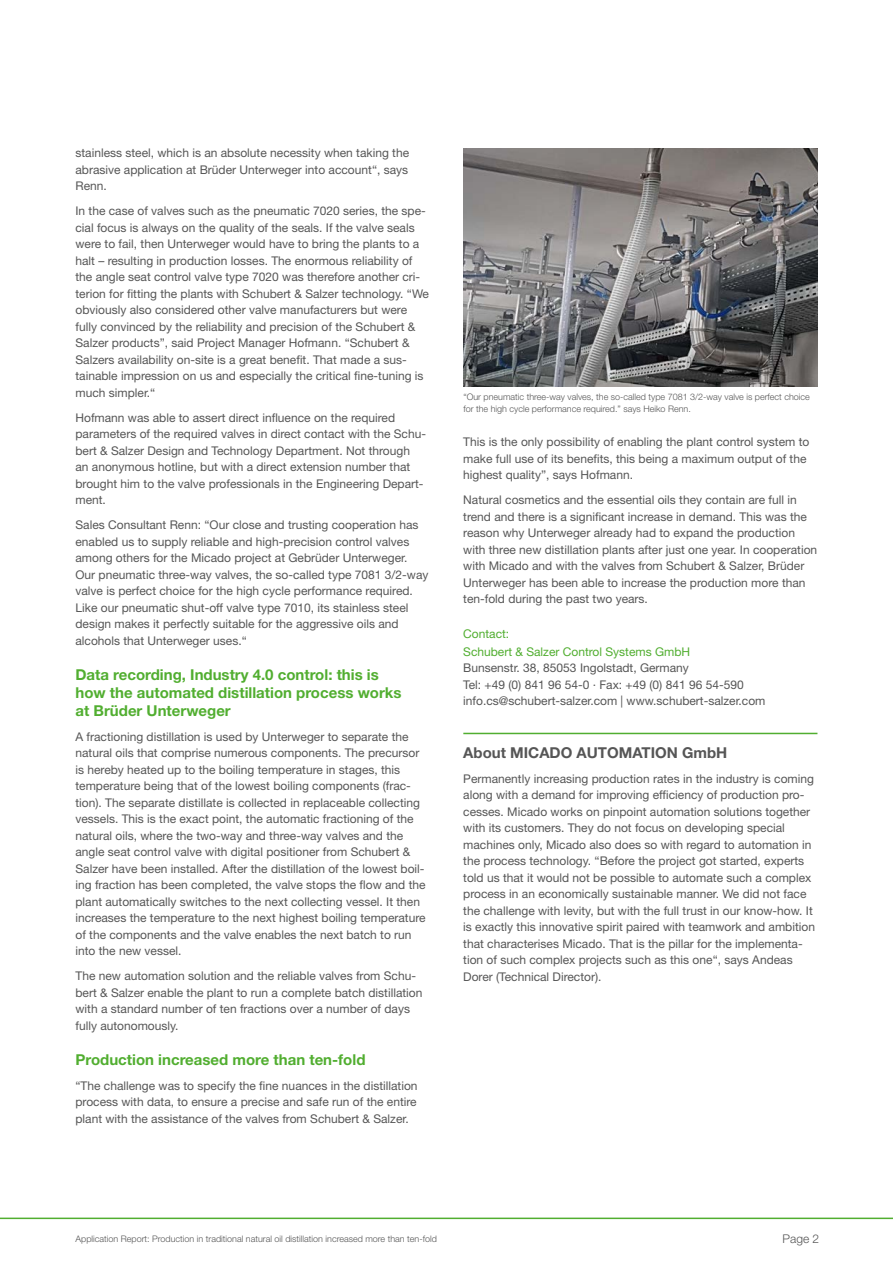
<style>
.page{position:relative;width:893px;height:1263px;background:#fff}
.page>*{position:absolute;margin:0;border:0;box-sizing:border-box;transform-origin:0 0}
.t1{font:700 15px/18px "Helvetica Neue LT Std";color:#51ae30}
.t2{font:700 15px "Helvetica Neue LT Std";color:#565656}
.t3{font:12px/16.5px "Helvetica Neue LT Std";color:#565656}
.t4{font:12px "Helvetica Neue LT Std";color:#51ae30}
.t5{font:300 12px "Helvetica Neue LT Std";color:#565656}
.t6{font:300 9px/12px "Helvetica Neue LT Std";color:#565656}
</style>
<div class="page">
<hr style="left:0;top:1217px;width:893px;height:2px;background:#51ae30">
<img style="left:463px;top:149px;width:354px;height:237px">
<hr style="left:463px;top:733px;width:354px;height:1px;background:#51ae30">
<p class="t3" style="left:76px;top:145px;width:335px;text-align:justify">stainless steel, which is an absolute necessity when taking the abrasive application at Brüder Unterweger into account“, says Renn.</p>
<p class="t3" style="left:76px;top:203px;width:355px">In the case of valves such as the pneumatic 7020 series, the spe&shy;cial focus is always on the quality of the seals. If the valve seals were to fail, then Unterweger would have to bring the plants to a halt – resulting in production losses. The enormous reliability of the angle seat control valve type 7020 was therefore another cri&shy;terion for fitting the plants with Schubert &amp; Salzer technology. “We obviously also considered other valve manufacturers but were fully convinced by the reliability and precision of the Schubert &amp; Salzer products”, said Project Manager Hofmann. “Schubert &amp; Salzers availability on-site is a great benefit. That made a sus&shy;tainable impression on us and especially the critical fine-tuning is much simpler.“</p>
<p class="t3" style="left:76px;top:409px;width:352px">Hofmann was able to assert direct influence on the required parameters of the required valves in direct contact with the Schu&shy;bert &amp; Salzer Design and Technology Department. Not through an anonymous hotline, but with a direct extension number that brought him to the valve professionals in the Engineering Depart&shy;ment.</p>
<p class="t3" style="left:76px;top:517px;width:354px">Sales Consultant Renn: “Our close and trusting cooperation has enabled us to supply reliable and high-precision control valves among others for the Micado project at Gebrüder Unterweger.<br>Our pneumatic three-way valves, the so-called type 7081 3/2-way valve is perfect choice for the high cycle performance required.<br>Like our pneumatic shut-off valve type 7010, its stainless steel design makes it perfectly suitable for the aggressive oils and alcohols that Unterweger uses.“</p>
<p class="t1" style="left:76px;top:665px;width:328px">Data recording, Industry 4.0 control: this is how the automated distillation process works at Brüder Unterweger</p>
<p class="t3" style="left:76px;top:728px;width:352px">A fractioning distillation is used by Unterweger to separate the natural oils that comprise numerous components. The precursor is hereby heated up to the boiling temperature in stages, this temperature being that of the lowest boiling components (frac&shy;tion). The separate distillate is collected in replaceable collecting vessels. This is the exact point, the automatic fractioning of the natural oils, where the two-way and three-way valves and the angle seat control valve with digital positioner from Schubert &amp; Salzer have been installed. After the distillation of the lowest boil&shy;ing fraction has been completed, the valve stops the flow and the plant automatically switches to the next collecting vessel. It then increases the temperature to the next highest boiling temperature of the components and the valve enables the next batch to run into the new vessel.</p>
<p class="t3" style="left:76px;top:968px;width:348px">The new automation solution and the reliable valves from Schu&shy;bert &amp; Salzer enable the plant to run a complete batch distillation with a standard number of ten fractions over a number of days fully autonomously.</p>
<p class="t1" style="left:76px;top:1050px;width:291px">Production increased more than ten-fold</p>
<p class="t3" style="left:76px;top:1077px;width:344px;text-align:justify">“The challenge was to specify the fine nuances in the distillation process with data, to ensure a precise and safe run of the entire plant with the assistance of the valves from Schubert &amp; Salzer.</p>
<p class="t6" style="left:463px;top:391px;width:348px">“Our pneumatic three-way valves, the so-called type 7081 3/2-way valve is perfect choice for the high cycle performance required.” says Heiko Renn.</p>
<p class="t3" style="left:463px;top:434px;width:348px">This is the only possibility of enabling the plant control system to make full use of its benefits, this being a maximum output of the highest quality”, says Hofmann.</p>
<p class="t3" style="left:463px;top:492px;width:356px">Natural cosmetics and the essential oils they contain are full in trend and there is a significant increase in demand. This was the reason why Unterweger already had to expand the production with three new distillation plants after just one year. In cooperation with Micado and with the valves from Schubert &amp; Salzer, Brüder Unterweger has been able to increase the production more than ten-fold during the past two years.</p>
<p class="t4" style="left:463px;top:626px;width:48px">Contact:</p>
<p class="t4" style="left:463px;top:644px;width:228px">Schubert &amp; Salzer Control Systems GmbH</p>
<p class="t3" style="left:463px;top:659px;width:227px">Bunsenstr. 38, 85053 Ingolstadt, Germany</p>
<p class="t3" style="left:463px;top:676px;width:282px">Tel: +49 (0) 841 96 54-0 · Fax: +49 (0) 841 96 54-590</p>
<p class="t3" style="left:463px;top:692px;width:304px">info.cs@schubert-salzer.com | www.schubert-salzer.com</p>
<p class="t2" style="left:463px;top:743px;width:266px">About MICADO AUTOMATION GmbH</p>
<p class="t3" style="left:463px;top:770px;width:353px">Permanently increasing production rates in the industry is coming along with a demand for improving efficiency of production pro&shy;cesses. Micado works on pinpoint automation solutions together with its customers. They do not focus on developing special machines only, Micado also does so with regard to automation in the process technology. “Before the project got started, experts told us that it would not be possible to automate such a complex process in an economically sustainable manner. We did not face the challenge with levity, but with the full trust in our know-how. It is exactly this innovative spirit paired with teamwork and ambition that characterises Micado. That is the pillar for the implementa&shy;tion of such complex projects such as this one“, says Andeas Dorer (Technical Director).</p>
<p class="t6" style="left:76px;top:1232px;width:363px">Application Report: Production in traditional natural oil distillation increased more than ten-fold</p>
<p class="t5" style="left:782px;top:1231px;width:38px">Page 2</p>
</div>
